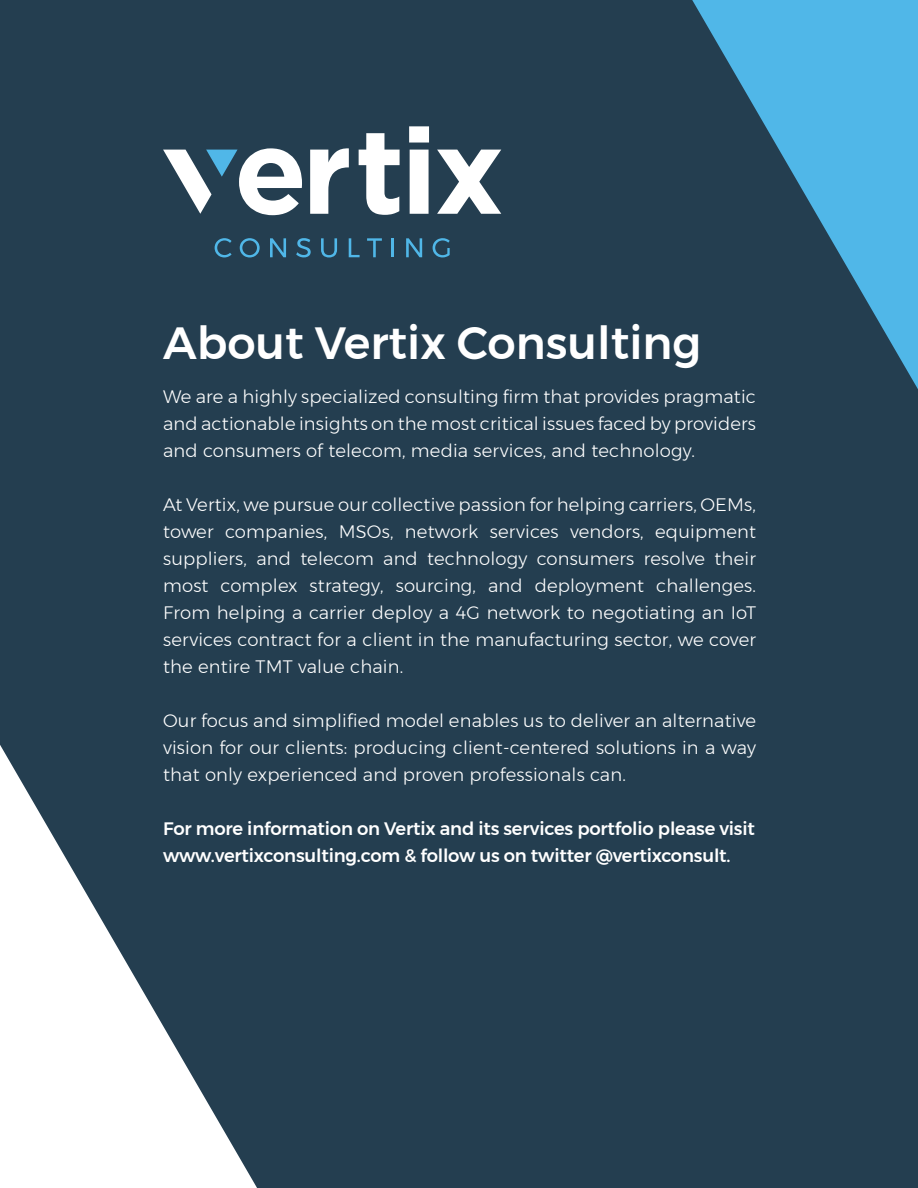
<style>
.page{position:relative;width:918px;height:1188px;background:#243e50}
.page>*{position:absolute;margin:0;border:0;box-sizing:border-box;transform-origin:0 0}
.t1{font:500 45px "Montserrat";color:#fff}
.Body_1{font:300 18px/27px "Montserrat";letter-spacing:.01em;color:#fff;text-align:justify}
.Body_1-2{font:500 18px/27px "Montserrat";letter-spacing:-.01em;color:#fff}
</style>
<div class="page">
<svg style="left:0;top:745px;width:257px;height:443px"></svg>
<svg style="left:692px;top:0;width:226px;height:389px;background:#397a9b"></svg>
<svg style="left:215px;top:238px;width:17px;height:19px"></svg>
<svg style="left:240px;top:238px;width:20px;height:19px"></svg>
<svg style="left:270px;top:238px;width:16px;height:19px"></svg>
<svg style="left:296px;top:238px;width:15px;height:19px"></svg>
<svg style="left:321px;top:238px;width:16px;height:19px"></svg>
<svg style="left:349px;top:238px;width:11px;height:19px"></svg>
<svg style="left:367px;top:238px;width:15px;height:19px"></svg>
<hr style="left:391px;top:238px;width:3px;height:19px;background:#50b7e8">
<svg style="left:406px;top:238px;width:16px;height:19px"></svg>
<svg style="left:433px;top:238px;width:17px;height:19px"></svg>
<svg style="left:310px;top:148px;width:39px;height:66px"></svg>
<svg style="left:359px;top:133px;width:41px;height:82px"></svg>
<svg style="left:409px;top:126px;width:20px;height:88px"></svg>
<svg style="left:163px;top:148px;width:139px;height:67px"></svg>
<svg style="left:437px;top:150px;width:64px;height:64px"></svg>
<p class="t1" style="left:163px;top:307px;width:540px">About Vertix Consulting</p>
<p class="Body_1" style="left:163px;top:383px;width:594px">We are a highly specialized consulting firm that provides pragmatic and actionable insights on the most critical issues faced by providers and consumers of telecom, media services, and technology.</p>
<p class="Body_1" style="left:163px;top:491px;width:594px">At Vertix, we pursue our collective passion for helping carriers, OEMs, tower companies, MSOs, network services vendors, equipment suppliers, and telecom and technology consumers resolve their most complex strategy, sourcing, and deployment challenges.<br>From helping a carrier deploy a 4G network to negotiating an IoT services contract for a client in the manufacturing sector, we cover the entire TMT value chain.</p>
<p class="Body_1" style="left:163px;top:707px;width:594px">Our focus and simplified model enables us to deliver an alternative vision for our clients: producing client-centered solutions in a way that only experienced and proven professionals can.</p>
<p class="Body_1-2" style="left:163px;top:815px;width:593px">For more information on Vertix and its services portfolio please visit www.vertixconsulting.com &amp; follow us on twitter @vertixconsult.</p>
</div>
